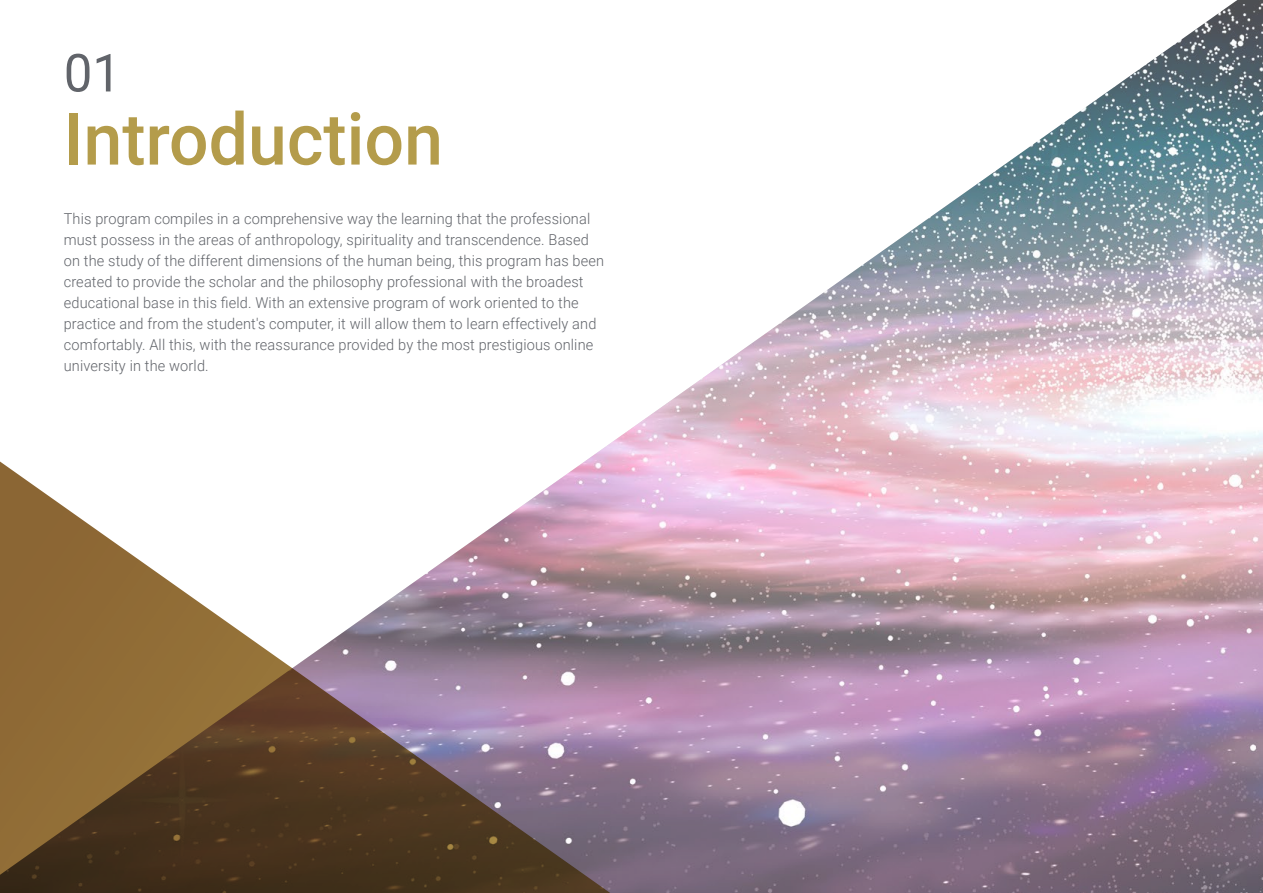
<style>
.page{position:relative;width:1263px;height:893px;background:#fff}
.page>*{position:absolute;margin:0;border:0;box-sizing:border-box;transform-origin:0 0}
.t1{font:500 72px "Roboto";color:#b49c4b}
.t2{font:52.5px "Roboto";color:#61646a}
.t3{font:300 15px/21px "Roboto";letter-spacing:.01em;color:#61646a}
</style>
<div class="page">
<img style="left:607px;top:0;width:656px;height:893px">
<svg style="left:0;top:446px;width:640px;height:447px"></svg>
<h2 class="t2" style="left:64px;top:36px;width:59px">01</h2>
<h1 class="t1" style="left:64px;top:89px;width:381px">Introduction</h1>
<p class="t3" style="left:64px;top:207px;width:542px">This program compiles in a comprehensive way the learning that the professional must possess in the areas of anthropology, spirituality and transcendence. Based on the study of the different dimensions of the human being, this program has been created to provide the scholar and the philosophy professional with the broadest educational base in this field. With an extensive program of work oriented to the practice and from the student's computer, it will allow them to learn effectively and comfortably. All this, with the reassurance provided by the most prestigious online university in the world.</p>
</div>
